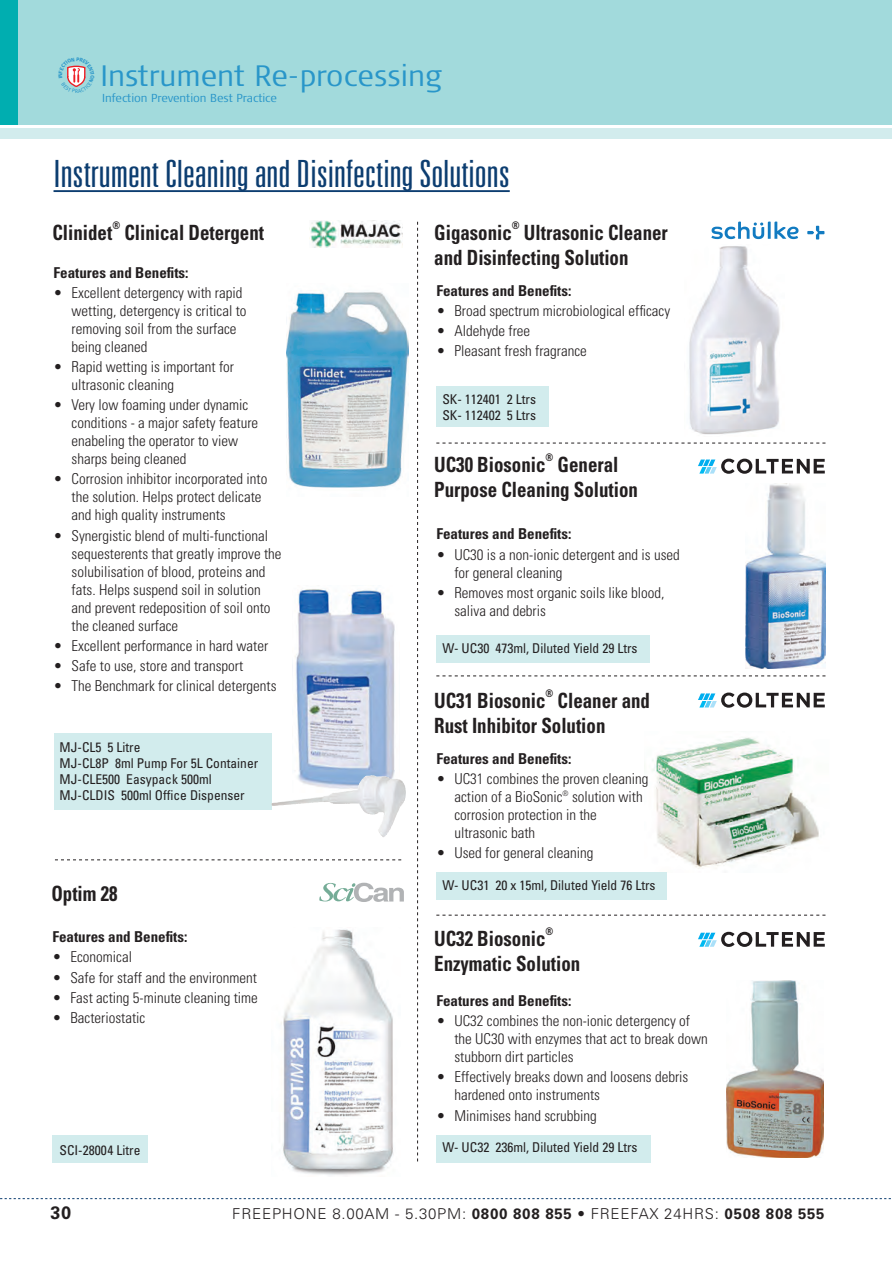
<style>
.page{position:relative;width:892px;height:1264px;background:#fff}
.page>*{position:absolute;margin:0;border:0;box-sizing:border-box;transform-origin:0 0}
.t1{font:300 ultra-condensed 37.5px "Univers";color:#0c3d70;scale:1.14 1}
.t2{font:300 29.4px "Signa Cond";color:#2996c9;scale:1.12 1}
.t3{font:700 condensed 21px/25.2px "Univers";color:#231f20;scale:.9 1}
.t4{font:700 18px "Univers";color:#231f20}
.t5{font:300 condensed 15px/18px "Univers";color:#231f20}
.t6{font:700 condensed 15px "Univers";color:#231f20}
.t7{font:300 15px "Univers";letter-spacing:.05em;color:#231f20}
.t8{font:condensed 13.5px/16.2px "Univers";color:#231f20}
.t9{font:300 11.55px "Signa Cond";letter-spacing:-.01em;color:#2996c9;scale:1.12 1}
.t10{font:700 condensed 10.5px "Univers";color:#231f20;scale:.9 1}
.s1{font-weight:700}
</style>
<div class="page">
<div style="left:18px;top:0;width:874px;height:125px;background:#a2dadc"></div>
<div style="left:0;top:129px;width:892px;height:10px;background:#d2eced"></div>
<div style="left:0;top:0;width:18px;height:125px;background:#00aeb0"></div>
<svg style="left:0;top:1198px;width:891px;height:1px"></svg>
<img style="left:652px;top:737px;width:167px;height:132px">
<img style="left:281px;top:929px;width:112px;height:246px">
<img style="left:689px;top:246px;width:91px;height:189px">
<img style="left:286px;top:291px;width:123px;height:197px">
<div style="left:436px;top:386px;width:113px;height:41px;background:#d2eced"></div>
<div style="left:436px;top:635px;width:214px;height:27px;background:#d2eced"></div>
<div style="left:436px;top:872px;width:231px;height:27px;background:#d2eced"></div>
<div style="left:436px;top:1135px;width:215px;height:27px;background:#d2eced"></div>
<div style="left:52px;top:1135px;width:96px;height:27px;background:#d2eced"></div>
<svg style="left:417px;top:221px;width:1px;height:940px"></svg>
<hr style="left:54px;top:190px;width:456px;height:2px;background:#0c3d70">
<svg style="left:55px;top:859px;width:346px;height:1px"></svg>
<svg style="left:436px;top:443px;width:389px;height:1px"></svg>
<svg style="left:436px;top:675px;width:389px;height:1px"></svg>
<svg style="left:436px;top:915px;width:389px;height:1px"></svg>
<div style="left:54px;top:733px;width:217px;height:77px;background:#d2eced"></div>
<img style="left:295px;top:588px;width:105px;height:204px">
<img style="left:271px;top:799px;width:117px;height:38px">
<img style="left:746px;top:483px;width:79px;height:185px">
<img style="left:726px;top:980px;width:97px;height:178px">
<img style="left:310px;top:220px;width:92px;height:27px">
<svg style="left:319px;top:882px;width:85px;height:20px"></svg>
<svg style="left:698px;top:932px;width:126px;height:15px"></svg>
<svg style="left:698px;top:459px;width:126px;height:15px"></svg>
<svg style="left:698px;top:692px;width:126px;height:15px"></svg>
<svg style="left:711px;top:221px;width:87px;height:18px"></svg>
<svg style="left:807px;top:226px;width:17px;height:13px"></svg>
<svg style="left:67px;top:65px;width:19px;height:22px"></svg>
<h2 class="t2" style="left:100px;top:64px;width:307px">Instrument Re-processing</h2>
<p class="t9" style="left:102px;top:94px;width:158px">Infection Prevention Best Practice</p>
<h1 class="t1" style="left:54px;top:154px;width:402px">Instrument Cleaning and Disinfecting Solutions</h1>
<h3 class="t3" style="left:52px;top:220px;width:68px">Clinidet</h3>
<p class="t10" style="left:112px;top:219px;width:10px">®</p>
<h3 class="t3" style="left:124px;top:220px;width:157px">Clinical Detergent</h3>
<h3 class="t3" style="left:434px;top:220px;width:88px">Gigasonic</h3>
<p class="t10" style="left:512px;top:219px;width:10px">®</p>
<h3 class="t3" style="left:434px;top:220px;width:261px;text-indent:90px">Ultrasonic Cleaner and Disinfecting Solution</h3>
<p class="t6" style="left:54px;top:263px;width:136px">Features and Benefits:</p>
<p class="t5" style="left:72px;top:284px;width:176px;text-indent:-18px">• Excellent detergency with rapid wetting, detergency is critical to removing soil from the surface being cleaned</p>
<p class="t5" style="left:72px;top:358px;width:164px;text-indent:-18px">• Rapid wetting is important for ultrasonic cleaning</p>
<p class="t5" style="left:72px;top:396px;width:188px;text-indent:-18px">• Very low foaming under dynamic conditions - a major safety feature enabeling the operator to view sharps being cleaned</p>
<p class="t5" style="left:72px;top:470px;width:197px;text-indent:-18px">• Corrosion inhibitor incorporated into the solution. Helps protect delicate and high quality instruments</p>
<p class="t5" style="left:72px;top:526px;width:211px;text-indent:-18px">• Synergistic blend of multi-functional sequesterents that greatly improve the solubilisation of blood, proteins and fats. Helps suspend soil in solution and prevent redeposition of soil onto the cleaned surface</p>
<p class="t5" style="left:54px;top:636px;width:216px">• Excellent performance in hard water</p>
<p class="t5" style="left:54px;top:656px;width:191px">• Safe to use, store and transport</p>
<p class="t5" style="left:54px;top:676px;width:224px">• The Benchmark for clinical detergents</p>
<p class="t6" style="left:436px;top:281px;width:136px">Features and Benefits:</p>
<p class="t5" style="left:436px;top:302px;width:235px">• Broad spectrum microbiological efficacy</p>
<p class="t5" style="left:436px;top:322px;width:95px">• Aldehyde free</p>
<p class="t5" style="left:436px;top:342px;width:152px">• Pleasant fresh fragrance</p>
<p class="t8" style="left:442px;top:391px;width:95px">SK- 112401 2 Ltrs<br>SK- 112402 5 Ltrs</p>
<h3 class="t3" style="left:434px;top:451px;width:125px">UC30 Biosonic</h3>
<p class="t10" style="left:545px;top:451px;width:10px">®</p>
<h3 class="t3" style="left:434px;top:451px;width:228px;text-indent:123px">General<br>Purpose Cleaning Solution</h3>
<p class="t6" style="left:436px;top:525px;width:136px">Features and Benefits:</p>
<p class="t5" style="left:454px;top:545px;width:227px;text-indent:-18px">• UC30 is a non-ionic detergent and is used for general cleaning</p>
<p class="t5" style="left:454px;top:583px;width:211px;text-indent:-18px">• Removes most organic soils like blood, saliva and debris</p>
<p class="t8" style="left:442px;top:639px;width:197px">W- UC30 473ml, Diluted Yield 29 Ltrs</p>
<h3 class="t3" style="left:434px;top:687px;width:125px">UC31 Biosonic</h3>
<p class="t10" style="left:545px;top:687px;width:10px">®</p>
<h3 class="t3" style="left:434px;top:687px;width:241px;text-indent:123px">Cleaner and<br>Rust Inhibitor Solution</h3>
<p class="t8" style="left:60px;top:739px;width:200px">MJ- CL5 5 Litre<br>MJ- CL8P 8ml Pump For 5L Container<br>MJ- CLE500 Easypack 500ml<br>MJ- CLDIS 500ml Office Dispenser</p>
<h3 class="t3" style="left:51px;top:881px;width:75px">Optim 28</h3>
<p class="t6" style="left:52px;top:928px;width:136px">Features and Benefits:</p>
<p class="t5" style="left:52px;top:948px;width:81px">• Economical</p>
<p class="t5" style="left:52px;top:968px;width:206px">• Safe for staff and the environment</p>
<p class="t5" style="left:52px;top:988px;width:207px">• Fast acting 5-minute cleaning time</p>
<p class="t5" style="left:52px;top:1008px;width:94px">• Bacteriostatic</p>
<p class="t8" style="left:60px;top:1142px;width:82px">SCI-2800 4 Litre</p>
<p class="t6" style="left:436px;top:749px;width:136px">Features and Benefits:</p>
<p class="t5" style="left:454px;top:769px;width:196px;text-indent:-18px">• UC31 combines the proven cleaning action of a BioSonic<sup>®</sup> solution with corrosion protection in the ultrasonic bath</p>
<p class="t5" style="left:436px;top:843px;width:159px">• Used for general cleaning</p>
<p class="t8" style="left:442px;top:876px;width:215px">W- UC31 20 x 15ml, Diluted Yield 76 Ltrs</p>
<h3 class="t3" style="left:434px;top:926px;width:125px">UC32 Biosonic</h3>
<p class="t10" style="left:545px;top:925px;width:10px">®</p>
<h3 class="t3" style="left:434px;top:951px;width:164px">Enzymatic Solution</h3>
<p class="t6" style="left:436px;top:991px;width:136px">Features and Benefits:</p>
<p class="t5" style="left:454px;top:1012px;width:255px;text-indent:-18px">• UC32 combines the non-ionic detergency of the UC30 with enzymes that act to break down stubborn dirt particles</p>
<p class="t5" style="left:454px;top:1068px;width:236px;text-indent:-18px">• Effectively breaks down and loosens debris hardened onto instruments</p>
<p class="t5" style="left:436px;top:1106px;width:162px">• Minimises hand scrubbing</p>
<p class="t8" style="left:442px;top:1139px;width:197px">W- UC32 236ml, Diluted Yield 29 Ltrs</p>
<p class="t4" style="left:50px;top:1202px;width:22px">30</p>
<p class="t7" style="left:232px;top:1205px;width:594px">FREEPHONE 8.00AM - 5.30PM: <span class="s1">0800 808 855</span> • FREEFAX 24HRS: <span class="s1">0508 808 555</span></p>
</div>
